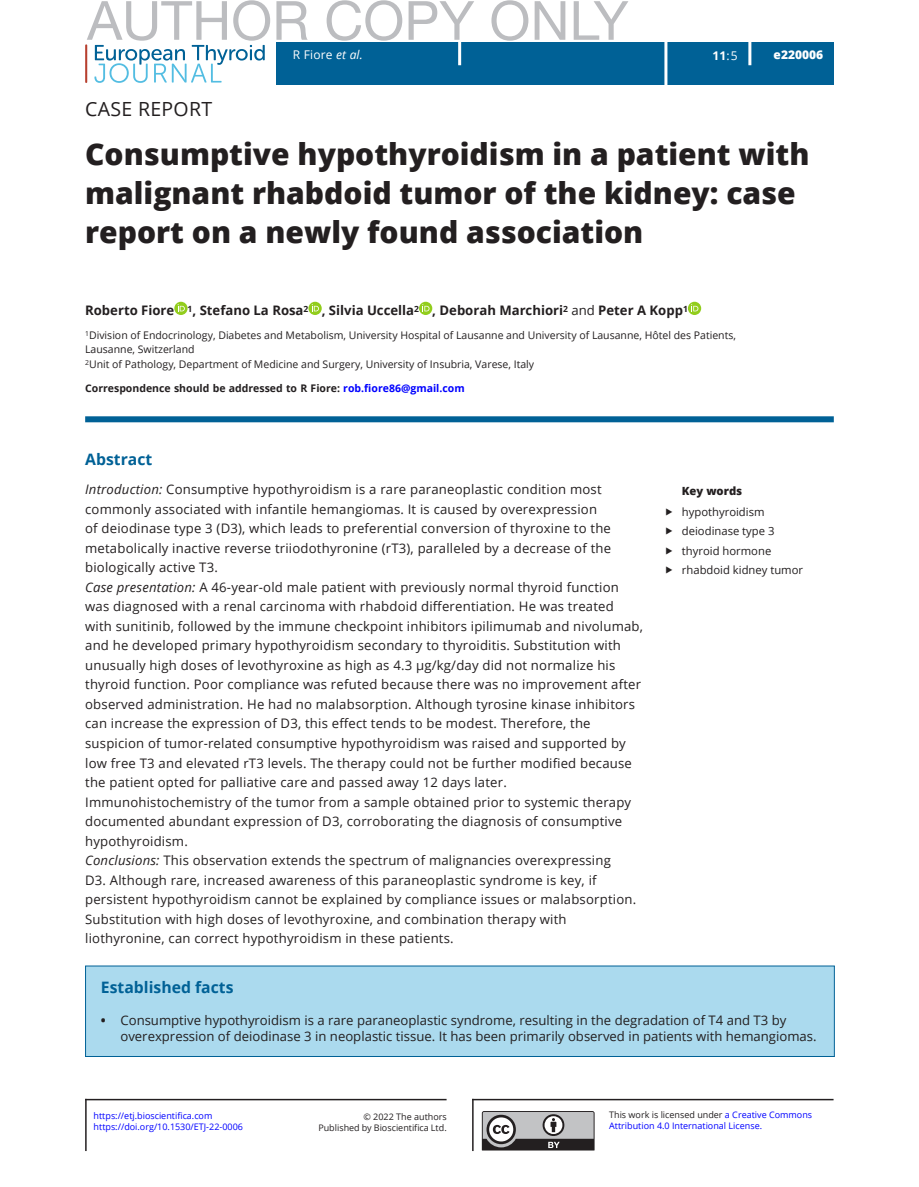
<style>
.page{position:relative;width:919px;height:1187px;background:#fff}
.page>*{position:absolute;margin:0;border:0;box-sizing:border-box;transform-origin:0 0}
.t1{font:54px "Helvetica Neue LT Pro";color:#bcbdc0}
.CT{font:800 30px/39px "Open Sans";color:#231f20}
.AT{font:19.5px "Open Sans";letter-spacing:.015em;color:#231f20}
.ABS_H{font:700 15.75px "Open Sans";color:#006196}
.ABS_TXT{font:13.2px/19.5px "Open Sans";letter-spacing:.015em;color:#231f20}
.ABS_TXT_L{font:13.2px/19.5px "Open Sans";letter-spacing:.015em;color:#231f20}
.AU{font:700 13.2px "Open Sans";color:#231f20}
.t2{font:12px "Open Sans";letter-spacing:.015em;color:#fff}
.t3{font:800 12px "Open Sans";color:#fff}
.t4{font:700 12px "Open Sans";color:#fff}
.t5{font:11.25px "Open Sans";color:#231f20}
.Keywords_Head{font:800 11.25px "Open Sans";color:#231f20}
.Address{font:10.5px/14.7px "Open Sans";color:#231f20}
.Corres{font:700 10.5px "Open Sans";color:#231f20}
.t6{font:9px/11.2px "Open Sans";color:#00f}
.t7{font:9px "Open Sans";color:#231f20}
.s1{font-style:italic}
.s2{font-weight:400}
.s3{color:#00f}
.s4{font-weight:700}
.s5{color:#231f20}
</style>
<div class="page">
<div style="left:276px;top:42px;width:557px;height:43px;background:#006196"></div>
<svg style="left:94px;top:45px;width:171px;height:38px"></svg>
<hr style="left:85px;top:44px;width:2px;height:39px;background:#b7402f">
<div style="left:458px;top:42px;width:3px;height:23px;border:2px solid #fff"></div>
<div style="left:748px;top:42px;width:3px;height:23px;background:#006196;border:2px solid #fff"></div>
<div style="left:664px;top:42px;width:3px;height:44px;background:#006196;border:2px solid #fff"></div>
<svg style="left:174px;top:302px;width:13px;height:13px"></svg>
<svg style="left:178px;top:304px;width:7px;height:7px"></svg>
<svg style="left:308px;top:302px;width:14px;height:13px"></svg>
<svg style="left:312px;top:304px;width:7px;height:7px"></svg>
<svg style="left:419px;top:302px;width:13px;height:13px"></svg>
<svg style="left:422px;top:304px;width:7px;height:7px"></svg>
<svg style="left:687px;top:302px;width:14px;height:13px"></svg>
<svg style="left:691px;top:304px;width:7px;height:7px"></svg>
<div style="left:85px;top:416px;width:748px;height:6px;background:#006196"></div>
<div style="left:86px;top:965px;width:748px;height:91px;background:#abdaee"></div>
<svg style="left:482px;top:1111px;width:112px;height:39px;background:#8d8c8e"></svg>
<hr style="left:85px;top:1098px;width:361px;height:2px;background:#231f20">
<hr style="left:85px;top:1098px;width:2px;height:52px;background:#231f20">
<hr style="left:472px;top:1098px;width:361px;height:2px;background:#231f20">
<hr style="left:472px;top:1098px;width:1px;height:52px;background:#231f20">
<h1 class="t1" style="left:87px;top:-13px;width:543px">AUTHOR COPY ONLY</h1>
<p class="t2" style="left:293px;top:47px;width:71px">R Fiore <span class="s1">et al.</span></p>
<p class="t4" style="left:712px;top:47px;width:27px">11<span class="s2">:5</span></p>
<p class="t3" style="left:773px;top:46px;width:51px">e220006</p>
<p class="AT" style="left:85px;top:96px;width:129px">CASE REPORT</p>
<p class="CT" style="left:85px;top:133px;width:725px">Consumptive hypothyroidism in a patient with malignant rhabdoid tumor of the kidney: case report on a newly found association</p>
<p class="AU" style="left:85px;top:301px;width:604px">Roberto Fiore <sup>1</sup>, Stefano La Rosa<sup>2</sup> , Silvia Uccella<sup>2</sup> , Deborah Marchiori<sup>2</sup> <span class="s2">and</span> Peter A Kopp<sup>1</sup></p>
<p class="Address" style="left:85px;top:327px;width:652px"><sup>1</sup>Division of Endocrinology, Diabetes and Metabolism, University Hospital of Lausanne and University of Lausanne, Hôtel des Patients,<br>Lausanne, Switzerland</p>
<p class="Address" style="left:85px;top:356px;width:450px"><sup>2</sup>Unit of Pathology, Department of Medicine and Surgery, University of Insubria, Varese, Italy</p>
<p class="Corres" style="left:85px;top:380px;width:381px">Correspondence should be addressed to R Fiore: <span class="s3">rob.fiore86@gmail.com</span></p>
<p class="ABS_H" style="left:85px;top:448px;width:69px">Abstract</p>
<p class="ABS_TXT" style="left:85px;top:479px;width:527px"><span class="s1">Introduction:</span> Consumptive hypothyroidism is a rare paraneoplastic condition most commonly associated with infantile hemangiomas. It is caused by overexpression of deiodinase type 3 (D3), which leads to preferential conversion of thyroxine to the metabolically inactive reverse triiodothyronine (rT3), paralleled by a decrease of the biologically active T3.</p>
<p class="ABS_TXT" style="left:85px;top:577px;width:559px"><span class="s1">Case presentation:</span> A 46-year-old male patient with previously normal thyroid function was diagnosed with a renal carcinoma with rhabdoid differentiation. He was treated with sunitinib, followed by the immune checkpoint inhibitors ipilimumab and nivolumab, and he developed primary hypothyroidism secondary to thyroiditis. Substitution with unusually high doses of levothyroxine as high as 4.3 µg/kg/day did not normalize his thyroid function. Poor compliance was refuted because there was no improvement after observed administration. He had no malabsorption. Although tyrosine kinase inhibitors can increase the expression of D3, this effect tends to be modest. Therefore, the suspicion of tumor-related consumptive hypothyroidism was raised and supported by low free T3 and elevated rT3 levels. The therapy could not be further modified because the patient opted for palliative care and passed away 12 days later.</p>
<p class="ABS_TXT" style="left:85px;top:791px;width:547px">Immunohistochemistry of the tumor from a sample obtained prior to systemic therapy documented abundant expression of D3, corroborating the diagnosis of consumptive hypothyroidism.</p>
<p class="ABS_TXT_L" style="left:85px;top:850px;width:552px"><span class="s1">Conclusions:</span> This observation extends the spectrum of malignancies overexpressing<br>D3. Although rare, increased awareness of this paraneoplastic syndrome is key, if persistent hypothyroidism cannot be explained by compliance issues or malabsorption.<br>Substitution with high doses of levothyroxine, and combination therapy with liothyronine, can correct hypothyroidism in these patients.</p>
<p class="Keywords_Head" style="left:681px;top:482px;width:62px">Key words</p>
<p class="t5" style="left:681px;top:504px;width:84px">hypothyroidism</p>
<p class="t5" style="left:681px;top:523px;width:94px">deiodinase type 3</p>
<p class="t5" style="left:681px;top:543px;width:91px">thyroid hormone</p>
<p class="t5" style="left:681px;top:562px;width:123px">rhabdoid kidney tumor</p>
<h1 class="ABS_H" style="left:101px;top:976px;width:134px">Established facts</h1>
<p class="ABS_TXT" style="left:120px;top:1011px;width:697px;line-height:16.5px;text-indent:-20px"><span class="s4">•</span> Consumptive hypothyroidism is a rare paraneoplastic syndrome, resulting in the degradation of T4 and T3 by overexpression of deiodinase 3 in neoplastic tissue. It has been primarily observed in patients with hemangiomas.</p>
<p class="t6" style="left:94px;top:1109px;width:120px">https://etj.bioscientifica.com</p>
<p class="t7" style="left:363px;top:1109px;width:85px">© 2022 The authors</p>
<p class="t6" style="left:609px;top:1108px;width:204px"><span class="s5">This work is licensed under</span> a Creative Commons<br>Attribution 4.0 International License.</p>
<p class="t6" style="left:94px;top:1121px;width:151px">https://doi.org/10.1530/ETJ-22-0006</p>
<p class="t7" style="left:318px;top:1121px;width:130px">Published by Bioscientifica Ltd.</p>
</div>
